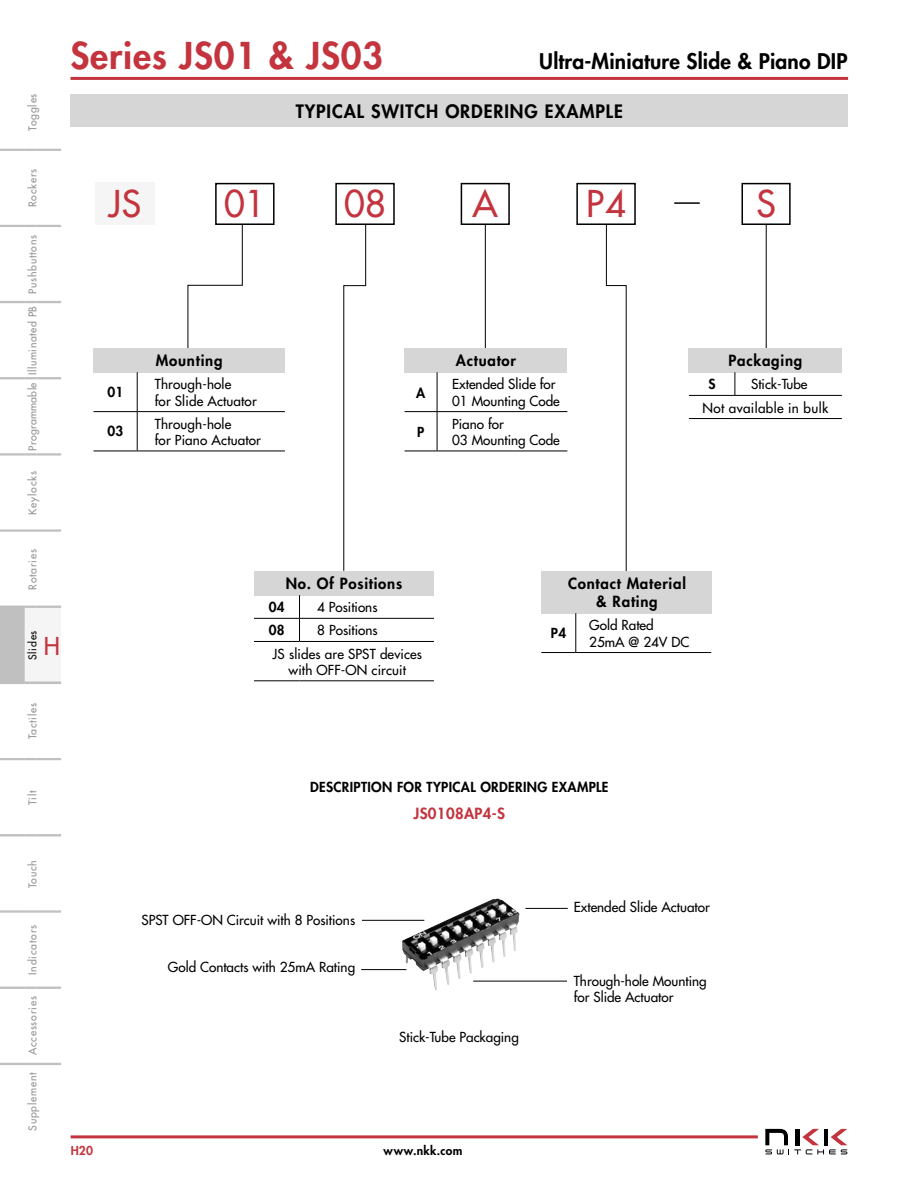
<style>
.page{position:relative;width:918px;height:1188px;background:#fff}
.page>*{position:absolute;margin:0;border:0;box-sizing:border-box;transform-origin:0 0}
.t1{font:800 36px "Futura Std";letter-spacing:.025em;color:#c3343e}
.t2{font:500 36px "Futura Std";letter-spacing:.015em;color:#c3343e}
.t3{font:500 24px "Futura Std";color:#c3343e}
.t4{font:800 21px "Futura Std";letter-spacing:.01em;color:#000}
.t5{font:800 18px "Futura Std";letter-spacing:.05em;color:#000}
.t6{font:800 15px/18px "Futura Std";letter-spacing:.05em;color:#000;text-align:center}
.t7{font:800 15px "Futura Std";letter-spacing:.025em;color:#c3343e}
.t8{font:500 13.5px/16.2px "Futura Std";color:#000}
.t9{font:800 13.5px "Futura Std";letter-spacing:.025em;color:#000}
.t10{font:500 13.5px/23.1px "Futura Std";letter-spacing:.025em;color:#000}
.t11{font:800 12px "Futura Std";letter-spacing:.035em;color:#000}
.t12{font:800 12px "Futura Std";color:#c3343e}
.t13{font:500 10.5px "Futura Std";letter-spacing:.075em;color:#939393}
.t14{font:500 10.5px "Futura Std";letter-spacing:.05em;color:#939393}
.t15{font:500 10.5px "Futura Std";letter-spacing:.025em;color:#939393}
.t16{font:500 10.5px "Futura Std";letter-spacing:.075em;color:#000}
</style>
<div class="page">
<hr style="left:71px;top:77px;width:777px;height:3px;background:#c3343e">
<svg style="left:765px;top:1129px;width:82px;height:25px"></svg>
<hr style="left:71px;top:1135px;width:687px;height:3px;background:#c3343e">
<hr style="left:37px;top:911px;width:24px;height:2px;background:#c0c0c0">
<hr style="left:0;top:911px;width:25px;height:2px;background:#c0c0c0">
<svg style="left:25px;top:987px;width:12px;height:2px"></svg>
<hr style="left:37px;top:987px;width:24px;height:2px;background:#c0c0c0">
<hr style="left:0;top:987px;width:25px;height:2px;background:#c0c0c0">
<svg style="left:0;top:1063px;width:61px;height:2px"></svg>
<hr style="left:37px;top:454px;width:24px;height:2px;background:#c0c0c0">
<hr style="left:37px;top:529px;width:24px;height:2px;background:#c0c0c0">
<hr style="left:0;top:454px;width:25px;height:2px;background:#c0c0c0">
<hr style="left:0;top:529px;width:25px;height:2px;background:#c0c0c0">
<svg style="left:25px;top:529px;width:12px;height:3px"></svg>
<hr style="left:37px;top:530px;width:24px;height:2px;background:#c0c0c0">
<hr style="left:0;top:530px;width:25px;height:2px;background:#c0c0c0">
<svg style="left:0;top:301px;width:61px;height:2px"></svg>
<svg style="left:0;top:606px;width:61px;height:78px"></svg>
<svg style="left:25px;top:453px;width:12px;height:3px"></svg>
<hr style="left:37px;top:453px;width:24px;height:2px;background:#c0c0c0">
<svg style="left:0;top:377px;width:61px;height:2px"></svg>
<hr style="left:0;top:453px;width:25px;height:2px;background:#c0c0c0">
<svg style="left:0;top:225px;width:61px;height:2px"></svg>
<svg style="left:25px;top:910px;width:12px;height:3px"></svg>
<hr style="left:37px;top:910px;width:24px;height:2px;background:#c0c0c0">
<hr style="left:0;top:910px;width:25px;height:2px;background:#c0c0c0">
<svg style="left:25px;top:834px;width:12px;height:2px"></svg>
<hr style="left:37px;top:834px;width:24px;height:2px;background:#c0c0c0">
<svg style="left:0;top:758px;width:61px;height:2px"></svg>
<hr style="left:0;top:834px;width:25px;height:2px;background:#c0c0c0">
<svg style="left:0;top:149px;width:61px;height:2px"></svg>
<svg style="left:606px;top:225px;width:21px;height:346px"></svg>
<hr style="left:485px;top:224px;width:1px;height:129px;background:#000">
<img style="left:402px;top:899px;width:102px;height:91px">
<svg style="left:343px;top:225px;width:23px;height:346px"></svg>
<hr style="left:766px;top:225px;width:1px;height:124px;background:#000">
<svg style="left:187px;top:225px;width:56px;height:123px"></svg>
<div style="left:71px;top:94px;width:777px;height:32px;background:#d6d6d6"></div>
<div style="left:215px;top:183px;width:60px;height:42px;border:2px solid #000"></div>
<div style="left:95px;top:183px;width:59px;height:42px;background:#f5f5f5"></div>
<div style="left:541px;top:571px;width:170px;height:42px;background:#d6d6d6"></div>
<hr style="left:575px;top:613px;width:1px;height:39px;background:#000">
<hr style="left:541px;top:652px;width:35px;height:1px;background:#000">
<hr style="left:576px;top:652px;width:135px;height:1px;background:#000">
<hr style="left:362px;top:920px;width:62px;height:1px;background:#000">
<hr style="left:361px;top:969px;width:45px;height:1px;background:#000">
<hr style="left:525px;top:908px;width:43px;height:1px;background:#000">
<hr style="left:473px;top:981px;width:94px;height:1px;background:#000">
<div style="left:461px;top:183px;width:49px;height:42px;border:2px solid #000"></div>
<div style="left:576px;top:183px;width:60px;height:42px;border:2px solid #000"></div>
<div style="left:741px;top:183px;width:50px;height:42px;border:2px solid #000"></div>
<hr style="left:674px;top:202px;width:26px;height:2px;background:#000">
<div style="left:689px;top:348px;width:153px;height:24px;background:#d6d6d6"></div>
<svg style="left:735px;top:372px;width:1px;height:23px"></svg>
<hr style="left:689px;top:395px;width:46px;height:1px;background:#000">
<hr style="left:735px;top:395px;width:107px;height:1px;background:#000">
<hr style="left:689px;top:418px;width:46px;height:1px;background:#000">
<hr style="left:735px;top:418px;width:107px;height:1px;background:#000">
<div style="left:335px;top:183px;width:60px;height:42px;border:2px solid #000"></div>
<div style="left:405px;top:348px;width:162px;height:24px;background:#d6d6d6"></div>
<hr style="left:437px;top:372px;width:1px;height:39px;background:#000">
<hr style="left:437px;top:412px;width:1px;height:39px;background:#000">
<hr style="left:405px;top:451px;width:32px;height:1px;background:#000">
<hr style="left:437px;top:451px;width:130px;height:1px;background:#000">
<hr style="left:405px;top:411px;width:32px;height:1px;background:#000">
<hr style="left:437px;top:411px;width:130px;height:1px;background:#000">
<div style="left:94px;top:348px;width:191px;height:24px;background:#d6d6d6"></div>
<hr style="left:137px;top:372px;width:1px;height:39px;background:#000">
<hr style="left:94px;top:411px;width:43px;height:1px;background:#000">
<hr style="left:137px;top:411px;width:148px;height:1px;background:#000">
<hr style="left:137px;top:412px;width:1px;height:39px;background:#000">
<hr style="left:94px;top:451px;width:43px;height:1px;background:#000">
<hr style="left:137px;top:451px;width:148px;height:1px;background:#000">
<div style="left:254px;top:571px;width:180px;height:24px;background:#d6d6d6"></div>
<hr style="left:254px;top:618px;width:46px;height:1px;background:#000">
<hr style="left:300px;top:618px;width:134px;height:1px;background:#000">
<svg style="left:299px;top:595px;width:1px;height:46px"></svg>
<hr style="left:254px;top:641px;width:46px;height:1px;background:#000">
<hr style="left:300px;top:641px;width:134px;height:1px;background:#000">
<hr style="left:254px;top:680px;width:46px;height:1px;background:#000">
<hr style="left:300px;top:680px;width:134px;height:1px;background:#000">
<h1 class="t1" style="left:70px;top:38px;width:314px">Series JS01 &amp; JS03</h1>
<h3 class="t4" style="left:539px;top:51px;width:310px">Ultra-Miniature Slide &amp; Piano DIP</h3>
<p class="t13" style="left:27px;top:131px;width:39px;rotate:-90deg">Toggles</p>
<h3 class="t5" style="left:296px;top:102px;width:329px">TYPICAL SWITCH ORDERING EXAMPLE</h3>
<p class="t13" style="left:27px;top:207px;width:40px;rotate:-90deg">Rockers</p>
<p class="t13" style="left:27px;top:294px;width:61px;rotate:-90deg">Pushbuttons</p>
<p class="t14" style="left:27px;top:375px;width:70px;rotate:-90deg">Illuminated PB</p>
<p class="t15" style="left:27px;top:451px;width:70px;rotate:-90deg">Programmable</p>
<p class="t13" style="left:27px;top:515px;width:45px;rotate:-90deg">Keylocks</p>
<p class="t13" style="left:27px;top:590px;width:42px;rotate:-90deg">Rotaries</p>
<p class="t16" style="left:27px;top:660px;width:31px;rotate:-90deg">Slides</p>
<h2 class="t3" style="left:44px;top:633px;width:18px">H</h2>
<p class="t13" style="left:27px;top:739px;width:38px;rotate:-90deg">Tactiles</p>
<p class="t13" style="left:27px;top:805px;width:16px;rotate:-90deg">Tilt</p>
<h1 class="t2" style="left:108px;top:186px;width:35px">JS</h1>
<h1 class="t2" style="left:224px;top:186px;width:43px">01</h1>
<h1 class="t2" style="left:344px;top:186px;width:43px">08</h1>
<h1 class="t2" style="left:473px;top:186px;width:27px">A</h1>
<h1 class="t2" style="left:586px;top:186px;width:41px">P4</h1>
<h1 class="t2" style="left:756px;top:186px;width:21px">S</h1>
<p class="t6" style="left:156px;top:353px;width:68px">Mounting</p>
<p class="t6" style="left:456px;top:353px;width:62px">Actuator</p>
<p class="t6" style="left:728px;top:353px;width:75px">Packaging</p>
<p class="t9" style="left:107px;top:385px;width:17px">01</p>
<p class="t8" style="left:155px;top:377px;width:103px">Through-hole<br>for Slide Actuator</p>
<p class="t9" style="left:107px;top:425px;width:17px">03</p>
<p class="t8" style="left:155px;top:417px;width:108px">Through-hole<br>for Piano Actuator</p>
<p class="t9" style="left:416px;top:386px;width:11px">A</p>
<p class="t8" style="left:452px;top:377px;width:109px">Extended Slide for<br>01 Mounting Code</p>
<p class="t9" style="left:417px;top:425px;width:9px">P</p>
<p class="t8" style="left:452px;top:417px;width:109px">Piano for<br>03 Mounting Code</p>
<p class="t10" style="left:703px;top:374px;width:127px;text-indent:49px">Stick-Tube<br>Not available in bulk</p>
<p class="t9" style="left:708px;top:378px;width:9px">S</p>
<p class="t6" style="left:286px;top:576px;width:118px">No. Of Positions</p>
<p class="t9" style="left:269px;top:601px;width:17px">04</p>
<p class="t8" style="left:317px;top:600px;width:62px">4 Positions</p>
<p class="t9" style="left:269px;top:624px;width:17px">08</p>
<p class="t8" style="left:273px;top:620px;width:151px;line-height:23.1px;text-align:center">8 Positions<br>JS slides are SPST devices</p>
<p class="t8" style="left:289px;top:663px;width:119px">with OFF-ON circuit</p>
<p class="t6" style="left:568px;top:576px;width:119px">Contact Material &amp; Rating</p>
<p class="t9" style="left:551px;top:627px;width:17px">P4</p>
<p class="t8" style="left:589px;top:618px;width:102px">Gold Rated<br>25mA @ 24V DC</p>
<p class="t9" style="left:310px;top:780px;width:300px">DESCRIPTION FOR TYPICAL ORDERING EXAMPLE</p>
<p class="t7" style="left:413px;top:806px;width:93px">JS0108AP4-S</p>
<p class="t13" style="left:27px;top:888px;width:30px;rotate:-90deg">Touch</p>
<p class="t13" style="left:27px;top:975px;width:51px;rotate:-90deg">Indicators</p>
<p class="t13" style="left:27px;top:1055px;width:60px;rotate:-90deg">Accessories</p>
<p class="t13" style="left:27px;top:1131px;width:60px;rotate:-90deg">Supplement</p>
<p class="t8" style="left:141px;top:912px;width:215px">SPST OFF-ON Circuit with 8 Positions</p>
<p class="t8" style="left:168px;top:960px;width:189px">Gold Contacts with 25mA Rating</p>
<p class="t8" style="left:399px;top:1030px;width:121px">Stick-Tube Packaging</p>
<p class="t12" style="left:71px;top:1144px;width:24px">H20</p>
<p class="t11" style="left:383px;top:1144px;width:81px">www.nkk.com</p>
<p class="t8" style="left:574px;top:900px;width:138px">Extended Slide Actuator</p>
<p class="t8" style="left:574px;top:974px;width:135px">Through-hole Mounting for Slide Actuator</p>
</div>
